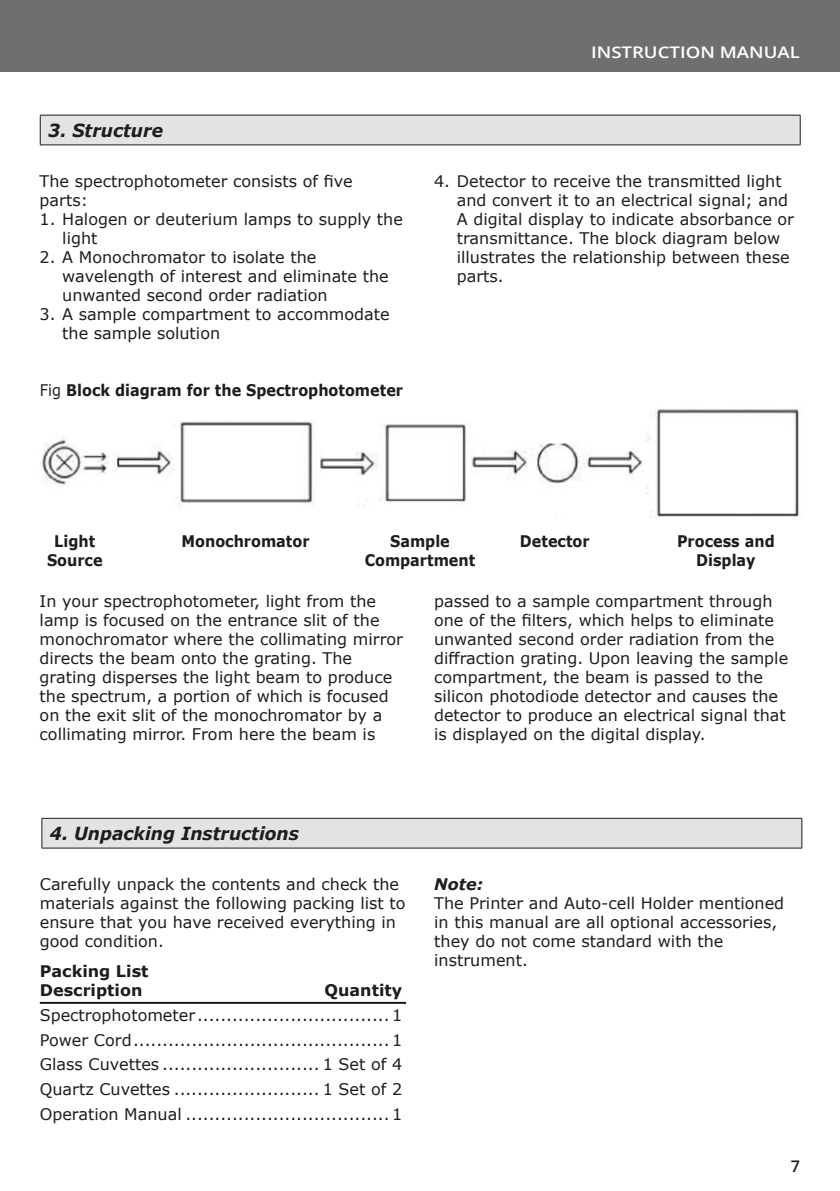
<style>
.page{position:relative;width:840px;height:1191px;background:#fff}
.page>*{position:absolute;margin:0;border:0;box-sizing:border-box;transform-origin:0 0}
.t1{font:italic 700 18px "Verdana";color:#1d1d1b;scale:.95 1}
.t2{font:16px/19px "Verdana";color:#1d1d1b}
.t3{font:700 16px/19px "Verdana";color:#1d1d1b;text-align:center;scale:.9 1}
.t4{font:700 16px/19px "Verdana";color:#1d1d1b}
.t5{font:600 16px "Open Sans";color:#fff;scale:1.16 1}
.t6{font:italic 700 16px "Verdana";color:#1d1d1b}
.t7{font:600 16px "Open Sans";color:#1d1d1b}
.s1{font-weight:400}
</style>
<div class="page">
<div style="left:0;top:0;width:839px;height:72px;background:#706f6f"></div>
<div style="left:40px;top:115px;width:759px;height:30px;background:#e3e3e3"></div>
<hr style="left:40px;top:115px;width:1px;height:30px;background:#1d1d1b">
<hr style="left:799px;top:115px;width:1px;height:30px;background:#1d1d1b">
<hr style="left:40px;top:145px;width:760px;height:1px;background:#1d1d1b">
<hr style="left:40px;top:115px;width:760px;height:1px;background:#1d1d1b">
<img style="left:42px;top:409px;width:757px;height:108px">
<div style="left:42px;top:818px;width:759px;height:30px;background:#e3e3e3"></div>
<svg style="left:41px;top:818px;width:1px;height:29px"></svg>
<svg style="left:801px;top:818px;width:1px;height:29px"></svg>
<hr style="left:42px;top:847px;width:759px;height:1px;background:#1d1d1b">
<hr style="left:42px;top:818px;width:759px;height:1px;background:#1d1d1b">
<hr style="left:40px;top:1002px;width:366px;height:2px;background:#1d1d1b">
<p class="t1" style="left:48px;top:118px;width:122px">3. Structure</p>
<p class="t2" style="left:40px;top:171px;width:314px">The spectrophotometer consists of five parts:</p>
<p class="t2" style="left:62px;top:209px;width:342px;text-indent:-23px">1. Halogen or deuterium lamps to supply the light</p>
<p class="t2" style="left:62px;top:247px;width:328px;text-indent:-23px">2. A Monochromator to isolate the wavelength of interest and eliminate the unwanted second order radiation</p>
<p class="t2" style="left:62px;top:304px;width:329px;text-indent:-23px">3. A sample compartment to accommodate the sample solution</p>
<p class="t3" style="left:40px;top:380px;width:405px"><span class="s1">Fig</span> Block diagram for the Spectrophotometer</p>
<p class="t5" style="left:590px;top:41px;width:181px">INSTRUCTION MANUAL</p>
<p class="t2" style="left:456px;top:171px;width:339px;text-indent:-23px">4. Detector to receive the transmitted light and convert it to an electrical signal; and A digital display to indicate absorbance or transmittance. The block diagram below illustrates the relationship between these parts.</p>
<p class="t3" style="left:47px;top:531px;width:63px">Light<br>Source</p>
<p class="t3" style="left:181px;top:531px;width:144px">Monochromator</p>
<p class="t3" style="left:364px;top:531px;width:124px">Sample<br>Compartment</p>
<p class="t3" style="left:519px;top:531px;width:79px">Detector</p>
<p class="t3" style="left:676px;top:531px;width:110px">Process and<br>Display</p>
<p class="t2" style="left:40px;top:591px;width:365px">In your spectrophotometer, light from the lamp is focused on the entrance slit of the monochromator where the collimating mirror directs the beam onto the grating. The grating disperses the light beam to produce the spectrum, a portion of which is focused on the exit slit of the monochromator by a collimating mirror. From here the beam is</p>
<p class="t2" style="left:434px;top:591px;width:355px">passed to a sample compartment through one of the filters, which helps to eliminate unwanted second order radiation from the diffraction grating. Upon leaving the sample compartment, the beam is passed to the silicon photodiode detector and causes the detector to produce an electrical signal that is displayed on the digital display.</p>
<p class="t1" style="left:50px;top:820px;width:263px">4. Unpacking Instructions</p>
<p class="t2" style="left:40px;top:874px;width:367px">Carefully unpack the contents and check the materials against the following packing list to ensure that you have received everything in good condition.</p>
<p class="t4" style="left:40px;top:961px;width:110px">Packing List<br>Description</p>
<p class="t4" style="left:324px;top:980px;width:79px">Quantity</p>
<p class="t2" style="left:40px;top:1002px;width:364px;line-height:24.6px;text-align:justify">Spectrophotometer .................................1<br>Power Cord............................................1<br>Glass Cuvettes ........................... 1 Set of 4<br>Quartz Cuvettes ......................... 1 Set of 2<br>Operation Manual ...................................1</p>
<p class="t6" style="left:434px;top:872px;width:50px">Note:</p>
<p class="t2" style="left:434px;top:893px;width:351px">The Printer and Auto-cell Holder mentioned in this manual are all optional accessories, they do not come standard with the instrument.</p>
<p class="t7" style="left:790px;top:1155px;width:11px">7</p>
</div>
